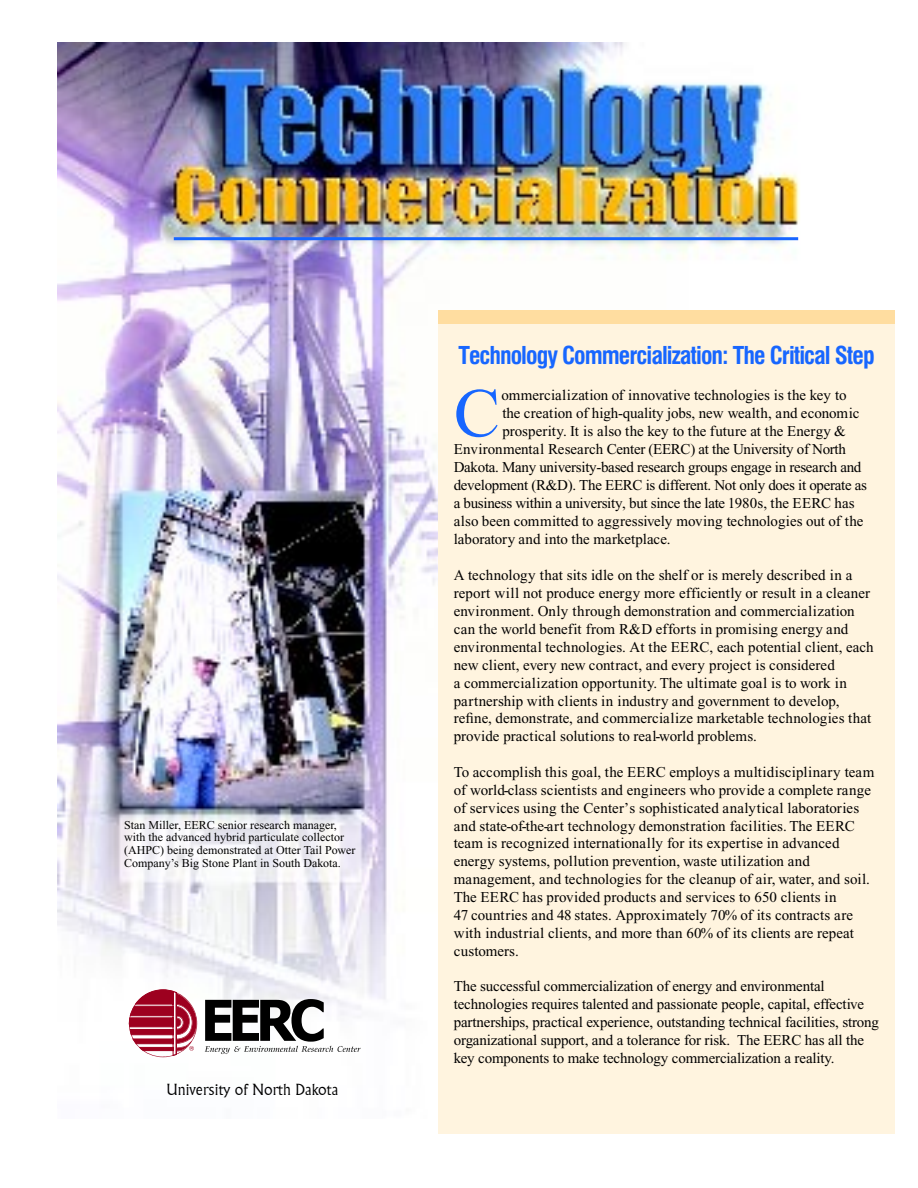
<style>
.page{position:relative;width:918px;height:1188px;background:#fff}
.page>*{position:absolute;margin:0;border:0;box-sizing:border-box;transform-origin:0 0}
.t1{font:69.45px "Times New Roman";color:#1766ff}
.t2{font:700 condensed 24px "Swiss 721 BT";letter-spacing:-.04em;color:#1766ff}
.t3{font:15px/17.9px "Times New Roman";color:#000}
.t4{font:15px "Times New Roman";letter-spacing:-.02em;color:#000}
.t5{font:300 15px "Flareserif 821 BT";color:#000}
.t6{font:12px/12.8px "Times New Roman";color:#000}
</style>
<div class="page">
<img style="left:57px;top:43px;width:838px;height:1015px">
<div style="left:438px;top:311px;width:457px;height:823px;background:#fff4df"></div>
<div style="left:439px;top:311px;width:456px;height:13px;background:#ffdda0"></div>
<hr style="left:174px;top:237px;width:624px;height:3px;background:#1766ff">
<svg style="left:129px;top:989px;width:68px;height:68px"></svg>
<svg style="left:205px;top:999px;width:156px;height:55px"></svg>
<p class="t6" style="left:124px;top:818px;width:233px">Stan Miller, EERC senior research manager, with the advanced hybrid particulate collector (AHPC) being demonstrated at Otter Tail Power Company’s Big Stone Plant in South Dakota.</p>
<p class="t5" style="left:167px;top:1079px;width:173px">University of North Dakota</p>
<p class="t2" style="left:458px;top:341px;width:418px">Technology Commercialization: The Critical Step</p>
<p class="t1" style="left:454px;top:372px;width:48px">C</p>
<p class="t3" style="left:501px;top:386px;width:347px">ommercialization of innovative technologies is the key to</p>
<p class="t3" style="left:502px;top:404px;width:359px">the creation of high-quality jobs, new wealth, and economic</p>
<p class="t3" style="left:502px;top:422px;width:345px">prosperity. It is also the key to the future at the Energy &amp;</p>
<p class="t4" style="left:454px;top:440px;width:394px">Environmental Research Center (EERC) at the University of North</p>
<p class="t4" style="left:454px;top:458px;width:409px">Dakota. Many university-based research groups engage in research and</p>
<p class="t4" style="left:454px;top:476px;width:415px">development (R&amp;D). The EERC is different. Not only does it operate as</p>
<p class="t4" style="left:454px;top:494px;width:402px">a business within a university, but since the late 1980s, the EERC has</p>
<p class="t3" style="left:454px;top:512px;width:411px">also been committed to aggressively moving technologies out of the</p>
<p class="t3" style="left:454px;top:530px;width:218px">laboratory and into the marketplace.</p>
<p class="t3" style="left:454px;top:566px;width:421px">A technology that sits idle on the shelf or is merely described in a report will not produce energy more efficiently or result in a cleaner environment. Only through demonstration and commercialization can the world benefit from R&amp;D efforts in promising energy and environmental technologies. At the EERC, each potential client, each new client, every new contract, and every project is considered<br>a commercialization opportunity. The ultimate goal is to work in partnership with clients in industry and government to develop, refine, demonstrate, and commercialize marketable technologies that provide practical solutions to real-world problems.</p>
<p class="t3" style="left:454px;top:763px;width:422px">To accomplish this goal, the EERC employs a multidisciplinary team of world-class scientists and engineers who provide a complete range of services using the Center’s sophisticated analytical laboratories and state-of-the-art technology demonstration facilities. The EERC team is recognized internationally for its expertise in advanced energy systems, pollution prevention, waste utilization and management, and technologies for the cleanup of air, water, and soil.<br>The EERC has provided products and services to 650 clients in<br>47 countries and 48 states. Approximately 70% of its contracts are with industrial clients, and more than 60% of its clients are repeat customers.</p>
<p class="t3" style="left:454px;top:977px;width:427px">The successful commercialization of energy and environmental technologies requires talented and passionate people, capital, effective partnerships, practical experience, outstanding technical facilities, strong organizational support, and a tolerance for risk. The EERC has all the key components to make technology commercialization a reality.</p>
</div>
